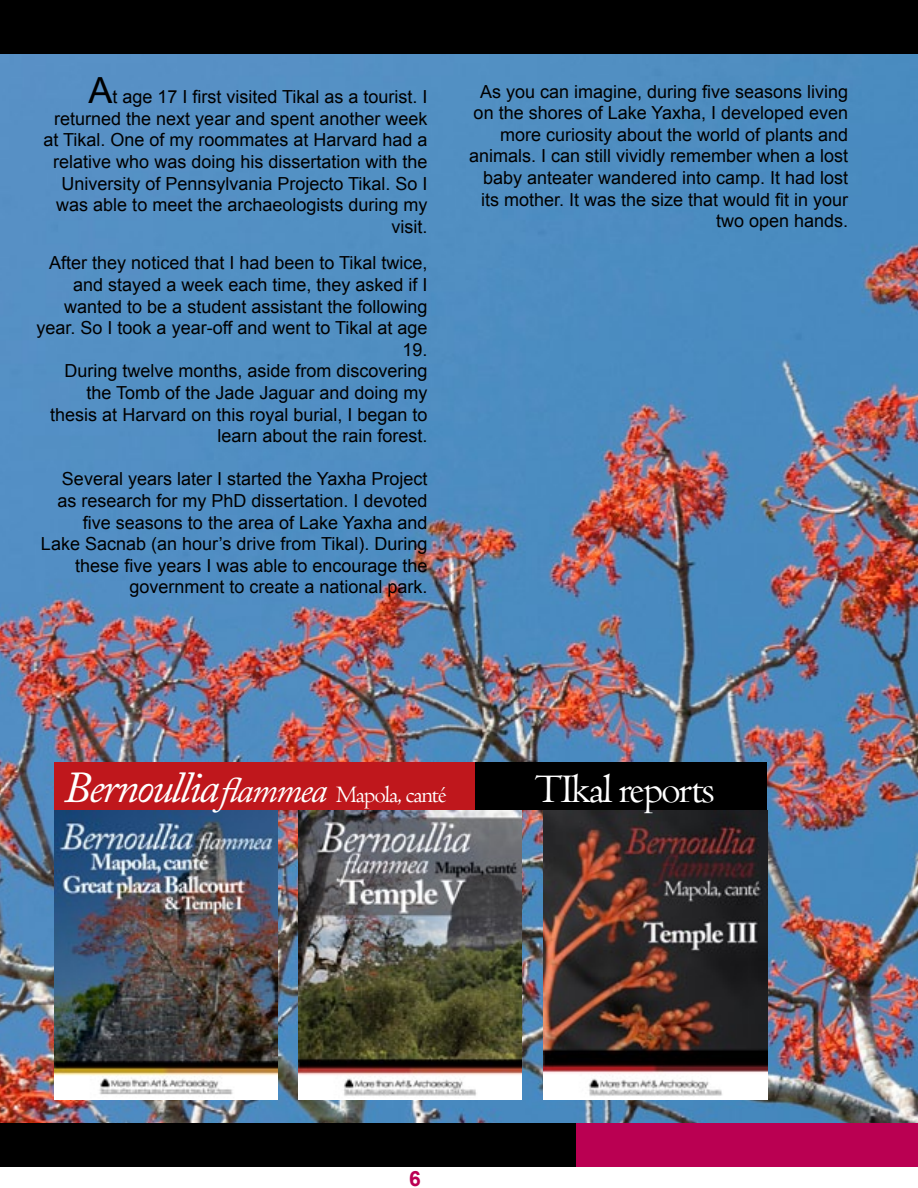
<style>
.page{position:relative;width:918px;height:1188px;background:#000}
.page>*{position:absolute;margin:0;border:0;box-sizing:border-box;transform-origin:0 0}
.t1{font:42.15px "Centaur";letter-spacing:-.05em;color:#fff}
.t2{font:24.45px "Centaur";letter-spacing:-.05em;color:#fff}
.t3{font:700 21px "Arial";color:#ba0052}
.t4{font:18px/21.6px "Arial";color:#000;text-align:right}
.s1{font-size:36px}
.s2{font-family:"Adobe Caslon Pro";font-style:italic;font-size:43.8px}
.s3{font-family:"Adobe Caslon Pro";font-style:italic;font-size:35.85px}
</style>
<div class="page">
<div style="left:576px;top:1123px;width:342px;height:47px;background:#ba0052"></div>
<div style="left:0;top:1167px;width:918px;height:21px;background:#fff"></div>
<img style="left:0;top:54px;width:918px;height:1069px">
<img style="left:54px;top:810px;width:223px;height:289px">
<img style="left:298px;top:810px;width:224px;height:289px">
<img style="left:543px;top:810px;width:224px;height:289px">
<div style="left:396px;top:762px;width:370px;height:48px;background:#000"></div>
<div style="left:54px;top:762px;width:420px;height:48px;background:#bf171c"></div>
<p class="t4" style="left:43px;top:86px;width:386px"><span class="s1">A</span>t age 17 I first visited Tikal as a tourist. I returned the next year and spent another week at Tikal. One of my roommates at Harvard had a relative who was doing his dissertation with the University of Pennsylvania Projecto Tikal. So I was able to meet the archaeologists during my visit.</p>
<p class="t4" style="left:37px;top:252px;width:392px">After they noticed that I had been to Tikal twice, and stayed a week each time, they asked if I wanted to be a student assistant the following year. So I took a year-off and went to Tikal at age 19.<br>During twelve months, aside from discovering the Tomb of the Jade Jaguar and doing my thesis at Harvard on this royal burial, I began to learn about the rain forest.</p>
<p class="t4" style="left:41px;top:468px;width:388px">Several years later I started the Yaxha Project as research for my PhD dissertation. I devoted five seasons to the area of Lake Yaxha and Lake Sacnab (an hour’s drive from Tikal). During these five years I was able to encourage the government to create a national park.</p>
<p class="t4" style="left:469px;top:81px;width:381px">As you can imagine, during five seasons living on the shores of Lake Yaxha, I developed even more curiosity about the world of plants and animals. I can still vividly remember when a lost baby anteater wandered into camp. It had lost its mother. It was the size that would fit in your two open hands.</p>
<h2 class="t2" style="left:64px;top:780px;width:384px"><span class="s2">Bernoullia</span><span class="s3">flammea</span> Mapola, canté</h2>
<h1 class="t1" style="left:535px;top:764px;width:182px">TIkal reports</h1>
<p class="t3" style="left:409px;top:1164px;width:13px">6</p>
</div>
